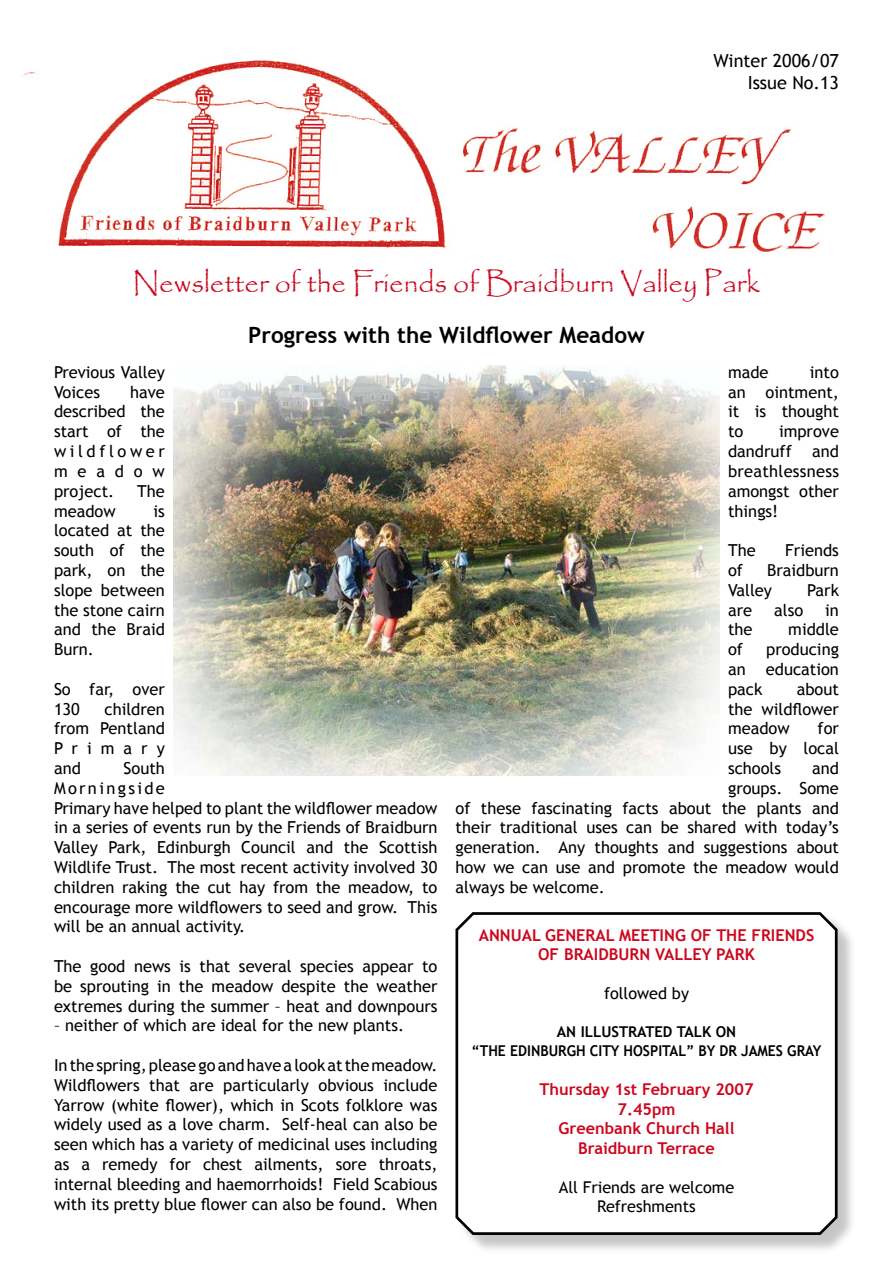
<style>
.page{position:relative;width:893px;height:1263px;background:#fff}
.page>*{position:absolute;margin:0;border:0;box-sizing:border-box;transform-origin:0 0}
.t1{font:28.5px "Papyrus";color:#cc071e}
.t2{font:700 22.5px "Trebuchet MS";color:#000}
.t3{font:18px/21.6px "Trebuchet MS";color:#000;text-align:right}
.t4{font:16.5px/19.8px "Trebuchet MS";color:#000;text-align:justify}
.t5{font:700 16.2px/19.5px "Trebuchet MS";color:#cc071e;text-align:center}
.t6{font:16.2px/19.5px "Trebuchet MS";color:#000;text-align:center}
.t7{font:700 14.85px/19.5px "Trebuchet MS";color:#000;text-align:center}
</style>
<div class="page">
<img style="left:23px;top:60px;width:802px;height:193px">
<div style="left:457px;top:914px;width:400px;height:341px;background:#000;opacity:.23"></div>
<svg style="left:455px;top:912px;width:384px;height:324px"></svg>
<img style="left:173px;top:366px;width:547px;height:409px">
<p class="t3" style="left:713px;top:50px;width:127px">Winter 2006/07<br>Issue No.13</p>
<h1 class="t1" style="left:133px;top:265px;width:629px">Newsletter of the Friends of Braidburn Valley Park</h1>
<h2 class="t2" style="left:248px;top:321px;width:398px">Progress with the Wildflower Meadow</h2>
<p class="t4" style="left:54px;top:362px;width:112px">Previous Valley<br>Voices</p>
<p class="t4" style="left:54px;top:382px;width:112px;text-indent:76px">have described the start of the wildflower meadow project.</p>
<p class="t4" style="left:137px;top:481px;width:29px">The</p>
<p class="t4" style="left:54px;top:501px;width:63px">meadow</p>
<p class="t4" style="left:54px;top:501px;width:112px;text-indent:100px">is located at the south of the park, on the slope between the stone cairn and the Braid Burn.</p>
<p class="t4" style="left:54px;top:679px;width:112px">So far, over<br>130</p>
<p class="t4" style="left:54px;top:699px;width:112px;text-indent:51px">children from Pentland Primary and</p>
<p class="t4" style="left:54px;top:758px;width:385px;text-align:left;text-indent:70px">South<br>Morningside<br>Primary have helped to plant the wildflower meadow in a series of events run by the Friends of Braidburn Valley Park, Edinburgh Council and the Scottish Wildlife Trust. The most recent activity involved 30 children raking the cut hay from the meadow, to encourage more wildflowers to seed and grow. This will be an annual activity.</p>
<p class="t4" style="left:54px;top:956px;width:385px">The good news is that several species appear to be sprouting in the meadow despite the weather extremes during the summer – heat and downpours</p>
<p class="t4" style="left:54px;top:1016px;width:352px">– neither of which are ideal for the new plants.</p>
<p class="t4" style="left:54px;top:1055px;width:385px">In the spring, please go and have a look at the meadow.<br>Wildflowers that are particularly obvious include Yarrow (white flower), which in Scots folklore was widely used as a love charm. Self-heal can also be seen which has a variety of medicinal uses including as a remedy for chest ailments, sore throats, internal bleeding and haemorrhoids! Field Scabious with its pretty blue flower can also be found. When</p>
<p class="t4" style="left:728px;top:362px;width:42px">made</p>
<p class="t4" style="left:728px;top:362px;width:112px;text-indent:82px">into an ointment, it is thought to</p>
<p class="t4" style="left:728px;top:422px;width:112px;text-indent:51px">improve dandruff and breathlessness amongst other things!</p>
<p class="t4" style="left:728px;top:541px;width:29px">The</p>
<p class="t4" style="left:785px;top:541px;width:55px">Friends</p>
<p class="t4" style="left:728px;top:560px;width:16px">of</p>
<p class="t4" style="left:728px;top:560px;width:112px;text-indent:39px">Braidburn<br>Valley</p>
<p class="t4" style="left:807px;top:580px;width:33px">Park</p>
<p class="t4" style="left:728px;top:600px;width:26px">are</p>
<p class="t4" style="left:774px;top:600px;width:31px">also</p>
<p class="t4" style="left:825px;top:600px;width:15px">in</p>
<p class="t4" style="left:728px;top:620px;width:26px">the</p>
<p class="t4" style="left:788px;top:620px;width:52px">middle</p>
<p class="t4" style="left:728px;top:640px;width:16px">of</p>
<p class="t4" style="left:728px;top:640px;width:112px;text-indent:38px">producing an education pack</p>
<p class="t4" style="left:728px;top:679px;width:112px;text-indent:69px">about the wildflower meadow</p>
<p class="t4" style="left:728px;top:719px;width:112px;text-indent:90px">for use by local schools</p>
<p class="t4" style="left:812px;top:758px;width:28px">and</p>
<p class="t4" style="left:728px;top:778px;width:112px">groups. Some</p>
<p class="t4" style="left:455px;top:798px;width:385px">of these fascinating facts about the plants and</p>
<p class="t4" style="left:455px;top:818px;width:385px">their traditional uses can be shared with today’s</p>
<p class="t4" style="left:455px;top:838px;width:385px">generation. Any thoughts and suggestions about</p>
<p class="t4" style="left:455px;top:857px;width:385px">how we can use and promote the meadow would</p>
<p class="t4" style="left:455px;top:877px;width:151px">always be welcome.</p>
<p class="t5" style="left:479px;top:925px;width:337px">ANNUAL GENERAL MEETING OF THE FRIENDS<br>OF BRAIDBURN VALLEY PARK</p>
<p class="t6" style="left:604px;top:984px;width:87px">followed by</p>
<p class="t7" style="left:472px;top:1022px;width:351px">AN ILLUSTRATED TALK ON<br>“THE EDINBURGH CITY HOSPITAL” BY DR JAMES GRAY</p>
<p class="t5" style="left:539px;top:1080px;width:216px">Thursday 1st February 2007<br>7.45pm<br>Greenbank Church Hall<br>Braidburn Terrace</p>
<p class="t6" style="left:559px;top:1178px;width:177px">All Friends are welcome<br>Refreshments</p>
</div>
